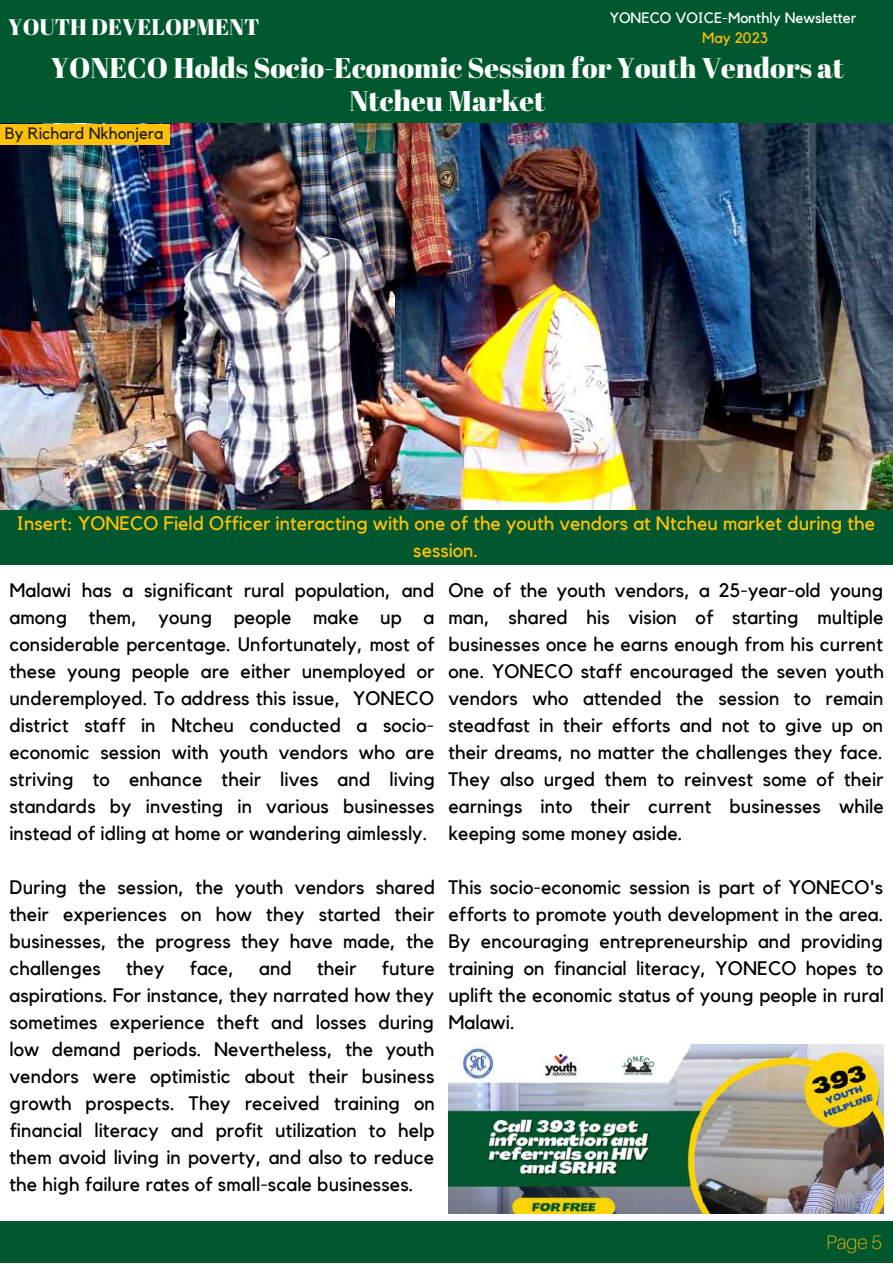
<style>
.page{position:relative;width:893px;height:1264px;background:#fff}
.page>*{position:absolute;margin:0;border:0;box-sizing:border-box;transform-origin:0 0}
.t1{font:28.5px/32.5px "Abril Fatface";color:#fdfefe;text-align:center}
.t2{font:22.5px "Abril Fatface";color:#fff}
.t3{font:19.5px/27px "Kollektif";letter-spacing:.005em;color:#000;text-align:justify}
.t4{font:19.5px/27px "Kollektif";color:#ffc107;text-align:center}
.t5{font:100 19.5px "Aileron";color:#ffc107}
.t6{font:16.5px "Kollektif";color:#222125}
.t7{font:15px "Kollektif";color:#fff}
.t8{font:15px "Kollektif";color:#ffc107}
</style>
<div class="page">
<div style="left:0;top:0;width:892px;height:55px;background:#01582e"></div>
<div style="left:0;top:1221px;width:892px;height:41px;background:#01582e"></div>
<img style="left:0;top:123px;width:892px;height:387px">
<div style="left:0;top:52px;width:892px;height:71px;background:#01582e"></div>
<div style="left:0;top:510px;width:892px;height:54px;background:#01582e"></div>
<div style="left:0;top:125px;width:170px;height:20px;background:#ffc107"></div>
<img style="left:448px;top:1044px;width:435px;height:169px">
<p class="t7" style="left:609px;top:11px;width:248px">YONECO VOICE-Monthly Newsletter</p>
<p class="t8" style="left:702px;top:31px;width:67px">May 2023</p>
<p class="t2" style="left:8px;top:11px;width:253px">YOUTH DEVELOPMENT</p>
<h1 class="t1" style="left:51px;top:51px;width:794px">YONECO Holds Socio-Economic Session for Youth Vendors at<br>Ntcheu Market</h1>
<p class="t6" style="left:5px;top:125px;width:160px">By Richard Nkhonjera</p>
<p class="t4" style="left:16px;top:510px;width:860px">Insert: YONECO Field Officer interacting with one of the youth vendors at Ntcheu market during the session.</p>
<p class="t3" style="left:9px;top:577px;width:427px">Malawi has a significant rural population, and among them, young people make up a considerable percentage. Unfortunately, most of these young people are either unemployed or underemployed. To address this issue, YONECO district staff in Ntcheu conducted a socio&shy;economic session with youth vendors who are striving to enhance their lives and living standards by investing in various businesses instead of idling at home or wandering aimlessly.</p>
<p class="t3" style="left:9px;top:874px;width:427px">During the session, the youth vendors shared their experiences on how they started their businesses, the progress they have made, the challenges</p>
<p class="t3" style="left:9px;top:955px;width:427px;text-indent:372px">future aspirations. For instance, they narrated how they sometimes experience theft and losses during low demand periods. Nevertheless, the youth vendors were optimistic about their business growth prospects. They received training on financial literacy and profit utilization to help them avoid living in poverty, and also to reduce the high failure rates of small-scale businesses.</p>
<p class="t3" style="left:126px;top:955px;width:40px">they</p>
<p class="t3" style="left:189px;top:955px;width:46px">face,</p>
<p class="t3" style="left:259px;top:955px;width:34px">and</p>
<p class="t3" style="left:317px;top:955px;width:41px">their</p>
<p class="t3" style="left:448px;top:577px;width:437px">One of the youth vendors, a 25-year-old young man, shared his vision of starting multiple businesses once he earns enough from his current one. YONECO staff encouraged the seven youth vendors who attended the session to remain steadfast in their efforts and not to give up on their dreams, no matter the challenges they face.<br>They also urged them to reinvest some of their earnings into their current businesses while keeping some money aside.</p>
<p class="t3" style="left:448px;top:874px;width:437px">This socio-economic session is part of YONECO's efforts to promote youth development in the area.<br>By encouraging entrepreneurship and providing training on financial literacy, YONECO hopes to uplift the economic status of young people in rural Malawi.</p>
<p class="t5" style="left:826px;top:1229px;width:57px">Page 5</p>
</div>
